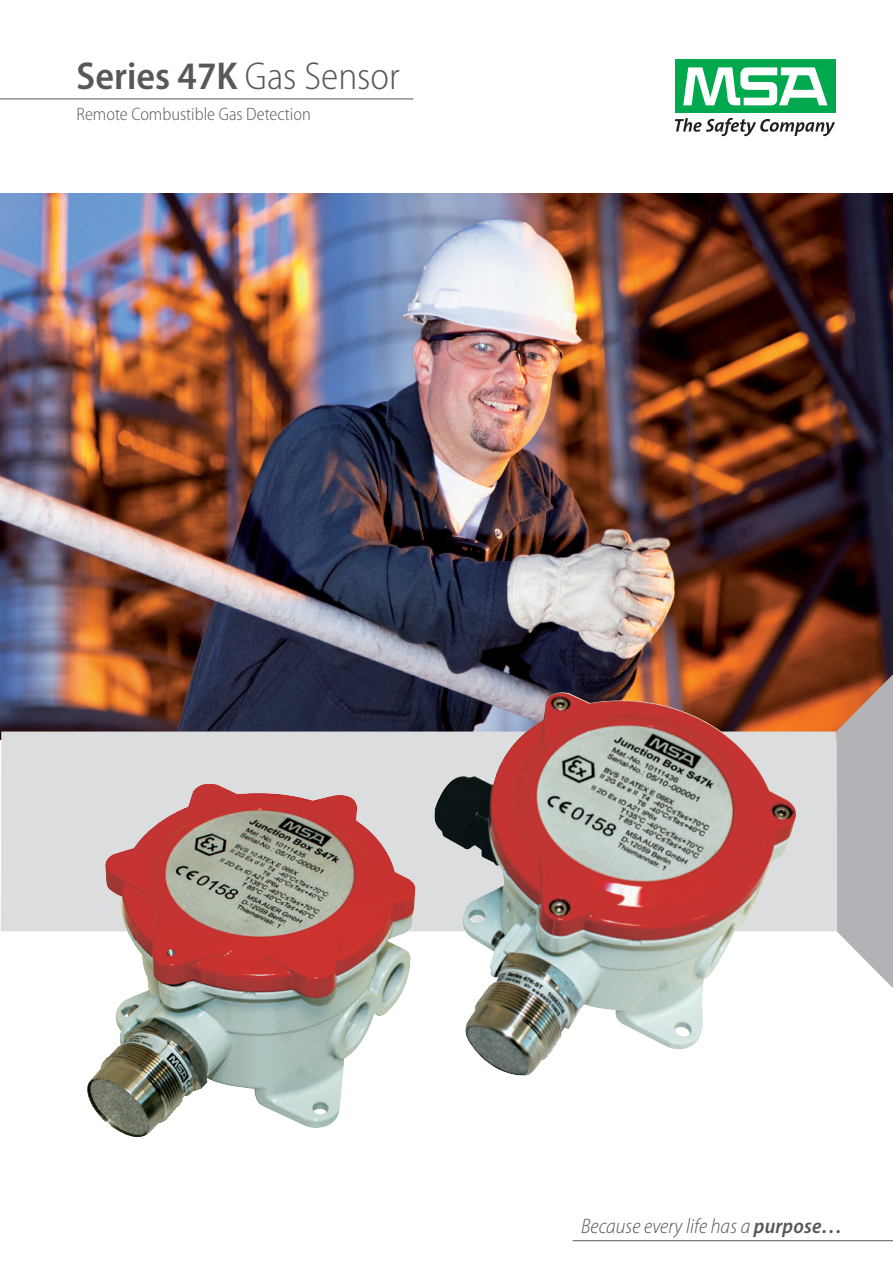
<style>
.page{position:relative;width:893px;height:1263px;background:#fff}
.page>*{position:absolute;margin:0;border:0;box-sizing:border-box;transform-origin:0 0}
.t1{font:600 semi-condensed 39px "Myriad Pro";color:#57585a}
.t2{font:italic 300 semi-condensed 21px "Myriad Pro";color:#57585a}
.t3{font:300 semi-condensed 18px "Myriad Pro";color:#57585a}
.s1{font-weight:300}
.s2{font-weight:600}
</style>
<div class="page">
<img style="left:0;top:193px;width:893px;height:547px">
<div style="left:675px;top:60px;width:161px;height:53px;background:#00a94e"></div>
<svg style="left:683px;top:67px;width:144px;height:38px"></svg>
<svg style="left:675px;top:118px;width:160px;height:18px"></svg>
<svg style="left:836px;top:640px;width:57px;height:348px;background:#afa29f"></svg>
<div style="left:1px;top:731px;width:836px;height:200px;background:#dcdddf"></div>
<img style="left:86px;top:782px;width:330px;height:356px">
<img style="left:435px;top:691px;width:363px;height:385px">
<hr style="left:0;top:99px;width:413px;height:1px;background:#57585a">
<hr style="left:573px;top:1240px;width:320px;height:1px;background:#57585a">
<h1 class="t1" style="left:77px;top:61px;width:325px">Series 47K <span class="s1">Gas Sensor</span></h1>
<p class="t3" style="left:77px;top:107px;width:236px">Remote Combustible Gas Detection</p>
<p class="t2" style="left:581px;top:1218px;width:263px">Because every life has a <span class="s2">purpose…</span></p>
</div>
